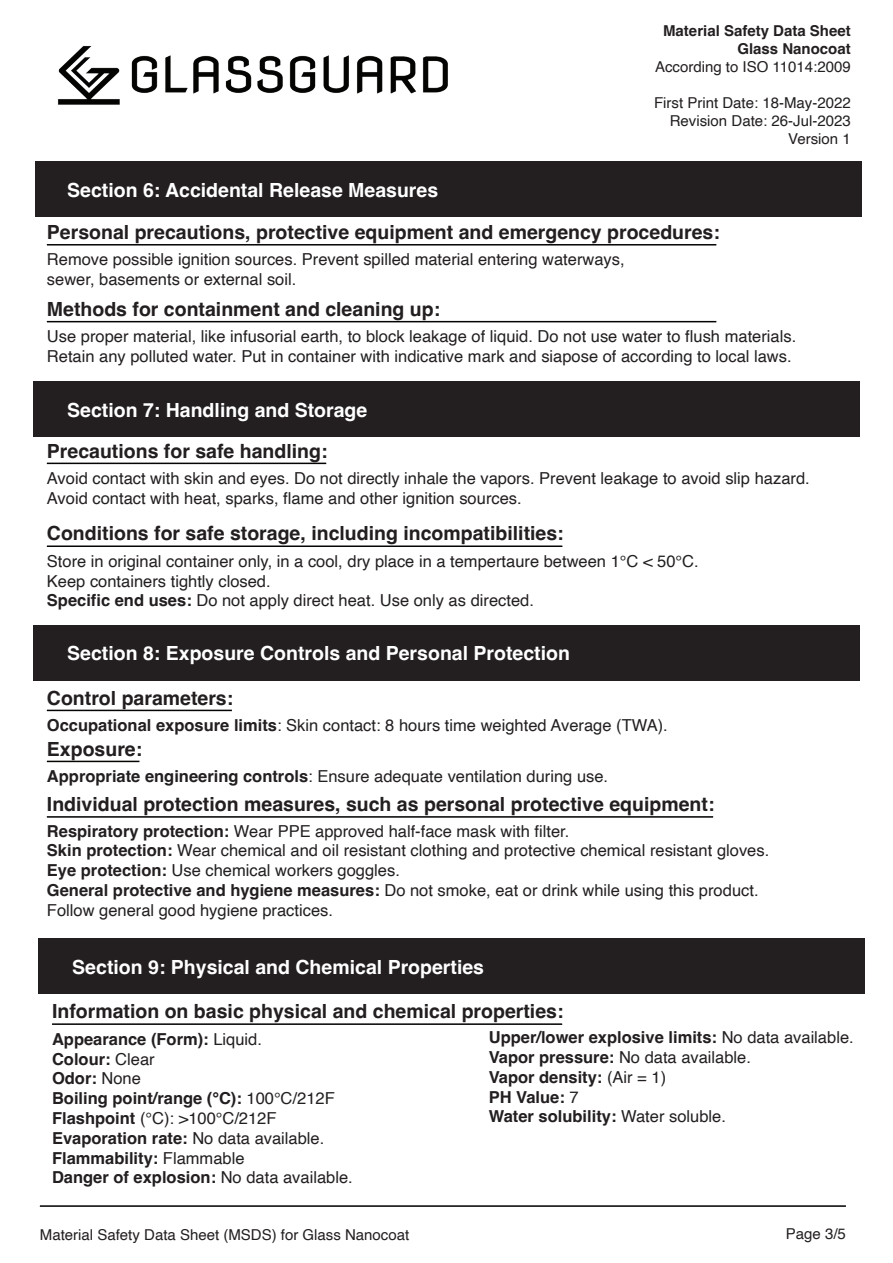
<style>
.page{position:relative;width:893px;height:1263px;background:#fff}
.page>*{position:absolute;margin:0;border:0;box-sizing:border-box;transform-origin:0 0}
.t1{font:700 19.5px "Helvetica";color:#231f20}
.t2{font:700 19.5px "Helvetica";color:#fff}
.t3{font:16.5px/19.8px "Helvetica";color:#231f20}
.t4{font:700 16.5px/19.8px "Helvetica";color:#231f20}
.t5{font:15px/18px "Helvetica";color:#231f20;text-align:right}
.t6{font:700 15px/18px "Helvetica";color:#231f20;text-align:right}
.s1{font-weight:700}
.s2{font-weight:400}
</style>
<div class="page">
<img style="left:57px;top:46px;width:391px;height:59px">
<div style="left:35px;top:161px;width:826px;height:56px;background:#231f20"></div>
<hr style="left:47px;top:244px;width:669px;height:2px;background:#040503">
<div style="left:33px;top:625px;width:827px;height:55px;background:#231f20"></div>
<hr style="left:47px;top:321px;width:669px;height:1px;background:#040503">
<div style="left:33px;top:382px;width:827px;height:55px;background:#231f20"></div>
<hr style="left:47px;top:463px;width:279px;height:1px;background:#040503">
<hr style="left:47px;top:545px;width:515px;height:2px;background:#040503">
<hr style="left:47px;top:710px;width:185px;height:1px;background:#040503">
<hr style="left:47px;top:761px;width:92px;height:1px;background:#040503">
<hr style="left:47px;top:816px;width:666px;height:2px;background:#040503">
<div style="left:38px;top:938px;width:827px;height:56px;background:#231f20"></div>
<hr style="left:52px;top:1023px;width:510px;height:2px;background:#040503">
<hr style="left:40px;top:1205px;width:806px;height:2px;background:#040503">
<p class="t6" style="left:663px;top:23px;width:189px">Material Safety Data Sheet<br>Glass Nanocoat</p>
<p class="t5" style="left:655px;top:58px;width:197px">According to ISO 11014:2009</p>
<p class="t5" style="left:654px;top:94px;width:198px">First Print Date: 18-May-2022<br>Revision Date: 26-Jul-2023<br>Version 1</p>
<p class="t2" style="left:67px;top:178px;width:373px">Section 6: Accidental Release Measures</p>
<p class="t1" style="left:47px;top:220px;width:674px">Personal precautions, protective equipment and emergency procedures:</p>
<p class="t3" style="left:47px;top:250px;width:579px">Remove possible ignition sources. Prevent spilled material entering waterways, sewer, basements or external soil.</p>
<p class="t1" style="left:47px;top:297px;width:395px">Methods for containment and cleaning up:</p>
<p class="t3" style="left:47px;top:327px;width:751px">Use proper material, like infusorial earth, to block leakage of liquid. Do not use water to flush materials.<br>Retain any polluted water. Put in container with indicative mark and siapose of according to local laws.</p>
<p class="t2" style="left:67px;top:398px;width:302px">Section 7: Handling and Storage</p>
<p class="t1" style="left:47px;top:439px;width:282px">Precautions for safe handling:</p>
<p class="t3" style="left:47px;top:469px;width:764px">Avoid contact with skin and eyes. Do not directly inhale the vapors. Prevent leakage to avoid slip hazard.<br>Avoid contact with heat, sparks, flame and other ignition sources.</p>
<p class="t1" style="left:47px;top:522px;width:518px">Conditions for safe storage, including incompatibilities:</p>
<p class="t3" style="left:47px;top:552px;width:653px">Store in original container only, in a cool, dry place in a tempertaure between 1°C &lt; 50°C.<br>Keep containers tightly closed.<br><span class="s1">Specific end uses:</span> Do not apply direct heat. Use only as directed.</p>
<p class="t2" style="left:67px;top:641px;width:504px">Section 8: Exposure Controls and Personal Protection</p>
<p class="t1" style="left:47px;top:686px;width:188px">Control parameters:</p>
<p class="t3" style="left:47px;top:716px;width:622px"><span class="s1">Occupational exposure limits</span>: Skin contact: 8 hours time weighted Average (TWA).</p>
<p class="t1" style="left:47px;top:737px;width:97px">Exposure:</p>
<p class="t3" style="left:47px;top:767px;width:563px"><span class="s1">Appropriate engineering controls</span>: Ensure adequate ventilation during use.</p>
<p class="t1" style="left:47px;top:792px;width:669px">Individual protection measures, such as personal protective equipment:</p>
<p class="t3" style="left:47px;top:821px;width:724px"><span class="s1">Respiratory protection:</span> Wear PPE approved half-face mask with filter.<br><span class="s1">Skin protection:</span> Wear chemical and oil resistant clothing and protective chemical resistant gloves.<br><span class="s1">Eye protection:</span> Use chemical workers goggles.<br><span class="s1">General protective and hygiene measures:</span> Do not smoke, eat or drink while using this product.<br>Follow general good hygiene practices.</p>
<p class="t2" style="left:72px;top:955px;width:413px">Section 9: Physical and Chemical Properties</p>
<p class="t1" style="left:52px;top:999px;width:513px">Information on basic physical and chemical properties:</p>
<p class="t4" style="left:52px;top:1031px;width:302px">Appearance (Form): <span class="s2">Liquid.<br></span>Colour: <span class="s2">Clear<br></span>Odor: <span class="s2">None<br></span>Boiling point/range (°C): <span class="s2">100°C/212F<br></span>Flashpoint <span class="s2">(°C): &gt;100°C/212F<br></span>Evaporation rate: <span class="s2">No data available.<br></span>Flammability: <span class="s2">Flammable<br></span>Danger of explosion: <span class="s2">No data available.</span></p>
<p class="t4" style="left:489px;top:1029px;width:366px">Upper/lower explosive limits: <span class="s2">No data available.<br></span>Vapor pressure: <span class="s2">No data available.<br></span>Vapor density: <span class="s2">(Air = 1)<br></span>PH Value: <span class="s2">7<br></span>Water solubility: <span class="s2">Water soluble.</span></p>
<p class="t5" style="left:40px;top:1226px;width:371px">Material Safety Data Sheet (MSDS) for Glass Nanocoat</p>
<p class="t5" style="left:786px;top:1225px;width:62px">Page 3/5</p>
</div>
